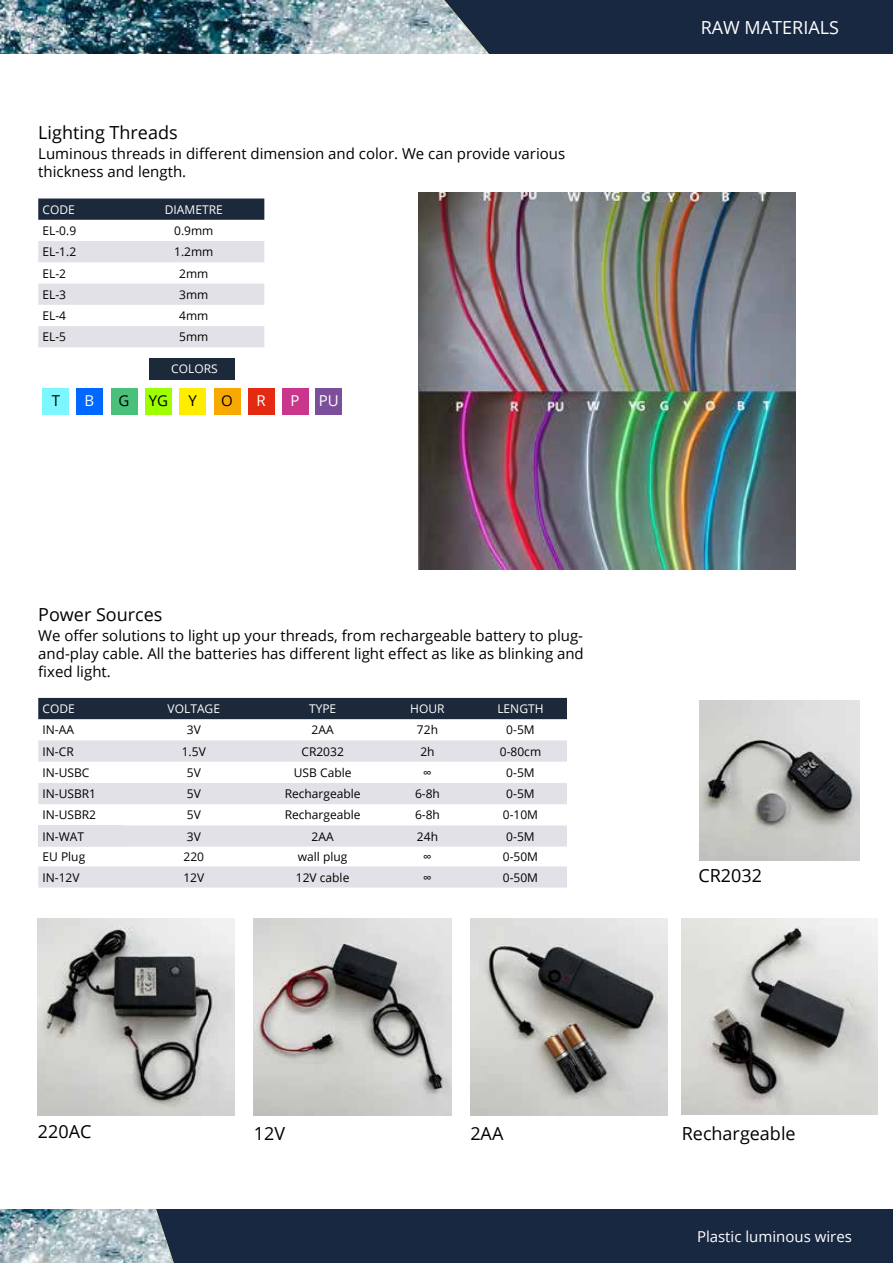
<style>
.page{position:relative;width:893px;height:1263px;background:#fff}
.page>*{position:absolute;margin:0;border:0;box-sizing:border-box;transform-origin:0 0}
.t1{font:18px "Open Sans";color:#000}
.t2{font:18px "Open Sans";color:#fff}
.t3{font:15px/18px "Open Sans";color:#000}
.t4{font:15px "Open Sans";color:#fff}
.t5{font:12px "Open Sans";color:#000}
.t6{font:12px "Open Sans";color:#fff}
</style>
<div class="page">
<div style="left:0;top:0;width:893px;height:54px;background:#192841"></div>
<img style="left:0;top:0;width:489px;height:54px">
<div style="left:181px;top:1209px;width:712px;height:54px;background:#192841"></div>
<img style="left:0;top:1209px;width:181px;height:54px">
<svg style="left:38px;top:198px;width:226px;height:22px;background:#233041"></svg>
<div style="left:38px;top:241px;width:226px;height:21px;background:#e1e1e7"></div>
<div style="left:38px;top:284px;width:226px;height:21px;background:#e1e1e7"></div>
<div style="left:38px;top:326px;width:226px;height:21px;background:#e1e1e7"></div>
<div style="left:38px;top:698px;width:529px;height:21px;background:#1c293b"></div>
<div style="left:38px;top:740px;width:529px;height:22px;background:#e1e1e7"></div>
<div style="left:38px;top:783px;width:529px;height:21px;background:#e1e1e7"></div>
<svg style="left:38px;top:825px;width:529px;height:62px"></svg>
<img style="left:418px;top:193px;width:377px;height:377px">
<div style="left:43px;top:388px;width:26px;height:27px;background:#7cf7ff"></div>
<div style="left:76px;top:388px;width:27px;height:27px;background:#0067ff"></div>
<div style="left:111px;top:388px;width:26px;height:27px;background:#49c17a"></div>
<div style="left:145px;top:388px;width:27px;height:27px;background:#9eff00"></div>
<div style="left:179px;top:388px;width:27px;height:27px;background:#ffed00"></div>
<div style="left:214px;top:388px;width:27px;height:27px;background:#f8a900"></div>
<div style="left:248px;top:388px;width:27px;height:27px;background:#e52a12"></div>
<div style="left:282px;top:388px;width:26px;height:27px;background:#c9368c"></div>
<div style="left:315px;top:388px;width:27px;height:27px;background:#7c4f9b"></div>
<div style="left:150px;top:358px;width:85px;height:21px;background:#1c293b"></div>
<img style="left:38px;top:918px;width:197px;height:197px">
<img style="left:254px;top:918px;width:197px;height:197px">
<img style="left:470px;top:918px;width:197px;height:197px">
<img style="left:699px;top:700px;width:161px;height:160px">
<img style="left:682px;top:918px;width:195px;height:196px">
<p class="t1" style="left:38px;top:120px;width:141px">Lighting Threads</p>
<p class="t3" style="left:38px;top:144px;width:528px">Luminous threads in different dimension and color. We can provide various thickness and length.</p>
<p class="t6" style="left:43px;top:201px;width:34px">CODE</p>
<p class="t6" style="left:165px;top:201px;width:59px">DIAMETRE</p>
<p class="t5" style="left:43px;top:222px;width:35px">EL-0.9</p>
<p class="t5" style="left:174px;top:222px;width:41px">0.9mm</p>
<p class="t5" style="left:43px;top:244px;width:35px">EL-1.2</p>
<p class="t5" style="left:174px;top:244px;width:41px">1.2mm</p>
<p class="t5" style="left:43px;top:265px;width:25px">EL-2</p>
<p class="t5" style="left:179px;top:265px;width:31px">2mm</p>
<p class="t5" style="left:43px;top:286px;width:25px">EL-3</p>
<p class="t5" style="left:179px;top:286px;width:31px">3mm</p>
<p class="t5" style="left:43px;top:307px;width:25px">EL-4</p>
<p class="t5" style="left:179px;top:307px;width:31px">4mm</p>
<p class="t5" style="left:43px;top:329px;width:25px">EL-5</p>
<p class="t5" style="left:179px;top:329px;width:31px">5mm</p>
<p class="t6" style="left:171px;top:361px;width:48px">COLORS</p>
<p class="t3" style="left:52px;top:391px;width:10px">T</p>
<p class="t4" style="left:85px;top:390px;width:11px">B</p>
<p class="t3" style="left:119px;top:391px;width:12px">G</p>
<p class="t3" style="left:149px;top:391px;width:21px">YG</p>
<p class="t3" style="left:189px;top:391px;width:10px">Y</p>
<p class="t3" style="left:221px;top:391px;width:13px">O</p>
<p class="t4" style="left:257px;top:390px;width:11px">R</p>
<p class="t4" style="left:291px;top:390px;width:11px">P</p>
<p class="t4" style="left:319px;top:390px;width:21px">PU</p>
<p class="t1" style="left:38px;top:602px;width:126px">Power Sources</p>
<p class="t3" style="left:38px;top:626px;width:547px;text-align:justify">We offer solutions to light up your threads, from rechargeable battery to plug&shy;and-play cable. All the batteries has different light effect as like as blinking and fixed light.</p>
<p class="t6" style="left:43px;top:700px;width:34px">CODE</p>
<p class="t6" style="left:168px;top:700px;width:54px">VOLTAGE</p>
<p class="t6" style="left:309px;top:700px;width:29px">TYPE</p>
<p class="t6" style="left:410px;top:700px;width:36px">HOUR</p>
<p class="t6" style="left:497px;top:700px;width:48px">LENGTH</p>
<p class="t5" style="left:43px;top:722px;width:33px">IN-AA</p>
<p class="t5" style="left:187px;top:722px;width:16px">3V</p>
<p class="t5" style="left:312px;top:722px;width:24px">2AA</p>
<p class="t5" style="left:417px;top:722px;width:23px">72h</p>
<p class="t5" style="left:506px;top:722px;width:30px">0-5M</p>
<p class="t5" style="left:43px;top:743px;width:33px">IN-CR</p>
<p class="t5" style="left:182px;top:743px;width:26px">1.5V</p>
<p class="t5" style="left:301px;top:743px;width:44px">CR2032</p>
<p class="t5" style="left:420px;top:743px;width:16px">2h</p>
<p class="t5" style="left:500px;top:743px;width:43px">0-80cm</p>
<p class="t5" style="left:43px;top:764px;width:48px">IN-USBC</p>
<p class="t5" style="left:187px;top:764px;width:16px">5V</p>
<p class="t5" style="left:294px;top:764px;width:59px">USB Cable</p>
<p class="t5" style="left:423px;top:764px;width:10px">∞</p>
<p class="t5" style="left:506px;top:764px;width:30px">0-5M</p>
<p class="t5" style="left:43px;top:786px;width:55px">IN-USBR1</p>
<p class="t5" style="left:187px;top:786px;width:16px">5V</p>
<p class="t5" style="left:285px;top:786px;width:77px">Rechargeable</p>
<p class="t5" style="left:415px;top:786px;width:26px">6-8h</p>
<p class="t5" style="left:506px;top:786px;width:30px">0-5M</p>
<p class="t5" style="left:43px;top:807px;width:55px">IN-USBR2</p>
<p class="t5" style="left:187px;top:807px;width:16px">5V</p>
<p class="t5" style="left:285px;top:807px;width:77px">Rechargeable</p>
<p class="t5" style="left:415px;top:807px;width:26px">6-8h</p>
<p class="t5" style="left:503px;top:807px;width:37px">0-10M</p>
<p class="t5" style="left:43px;top:828px;width:43px">IN-WAT</p>
<p class="t5" style="left:187px;top:828px;width:16px">3V</p>
<p class="t5" style="left:312px;top:828px;width:24px">2AA</p>
<p class="t5" style="left:417px;top:828px;width:23px">24h</p>
<p class="t5" style="left:506px;top:828px;width:30px">0-5M</p>
<p class="t5" style="left:43px;top:848px;width:44px">EU Plug</p>
<p class="t5" style="left:184px;top:848px;width:22px">220</p>
<p class="t5" style="left:298px;top:848px;width:51px">wall plug</p>
<p class="t5" style="left:423px;top:848px;width:10px">∞</p>
<p class="t5" style="left:503px;top:848px;width:37px">0-50M</p>
<p class="t5" style="left:43px;top:869px;width:39px">IN-12V</p>
<p class="t5" style="left:183px;top:869px;width:22px">12V</p>
<p class="t5" style="left:296px;top:869px;width:55px">12V cable</p>
<p class="t5" style="left:423px;top:869px;width:10px">∞</p>
<p class="t5" style="left:503px;top:869px;width:37px">0-50M</p>
<p class="t2" style="left:701px;top:15px;width:140px">RAW MATERIALS</p>
<p class="t1" style="left:698px;top:863px;width:65px">CR2032</p>
<p class="t1" style="left:38px;top:1119px;width:55px">220AC</p>
<p class="t1" style="left:254px;top:1121px;width:33px">12V</p>
<p class="t1" style="left:470px;top:1121px;width:35px">2AA</p>
<p class="t1" style="left:682px;top:1121px;width:115px">Rechargeable</p>
<p class="t4" style="left:697px;top:1226px;width:156px">Plastic luminous wires</p>
</div>
